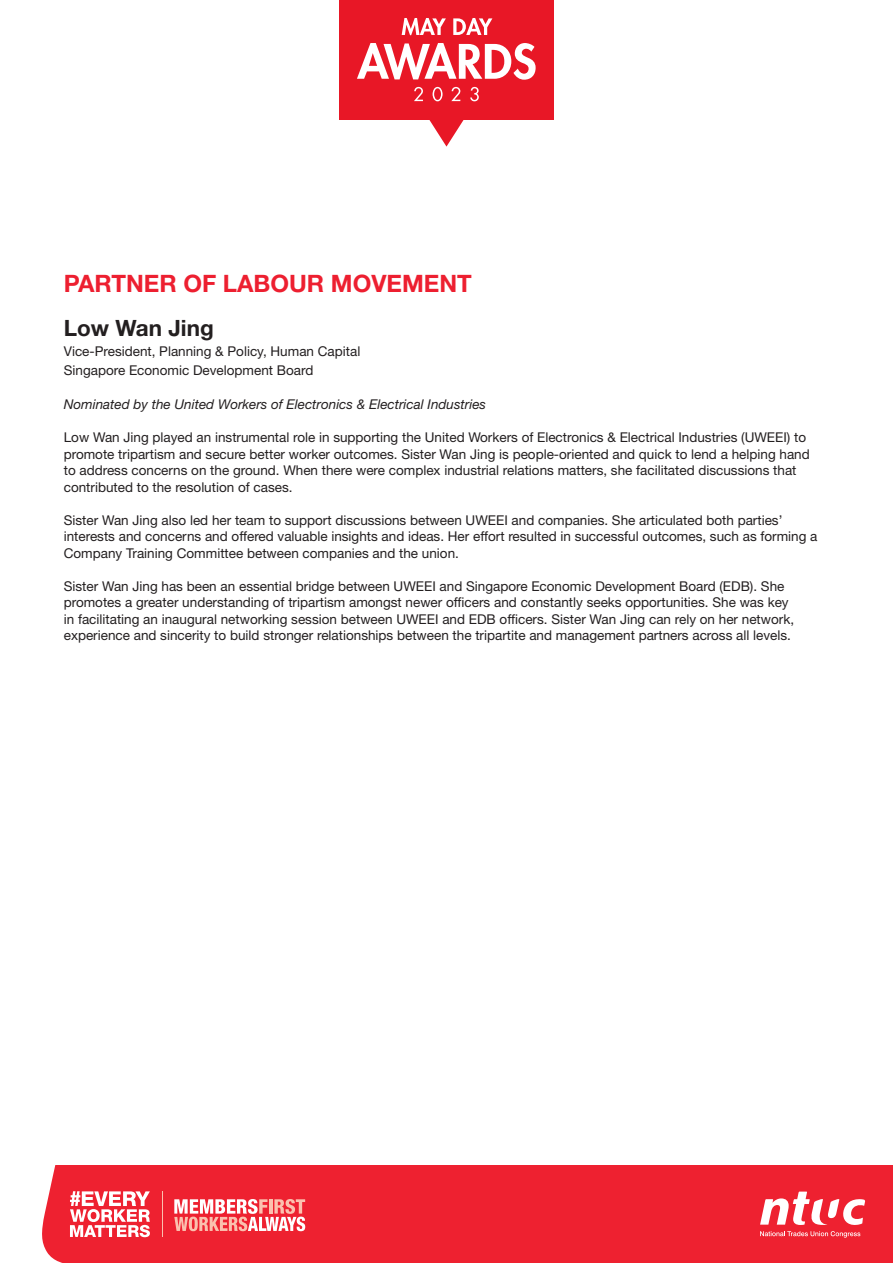
<style>
.page{position:relative;width:893px;height:1263px;background:#fff}
.page>*{position:absolute;margin:0;border:0;box-sizing:border-box;transform-origin:0 0}
.Awards_Title{font:700 24px "Helvetica Neue LT Std";color:#ed1f30}
.Name_of_Awardee{font:700 22.5px "Helvetica Neue LT Std";color:#231f20}
.Body_Text{font:13.5px/16.5px "Helvetica Neue LT Std";color:#231f20}
.Designation{font:13.5px "Helvetica Neue LT Std";color:#231f20}
.Nominated_by{font:italic 13.5px "Helvetica Neue LT Std";color:#231f20}
</style>
<div class="page">
<div style="left:42px;top:1166px;width:850px;height:97px;background:#ee2130"></div>
<svg style="left:760px;top:1231px;width:100px;height:6px"></svg>
<svg style="left:760px;top:1191px;width:105px;height:34px"></svg>
<hr style="left:162px;top:1191px;width:1px;height:46px;background:#fbc0ae">
<svg style="left:174px;top:1199px;width:131px;height:32px"></svg>
<svg style="left:70px;top:1191px;width:80px;height:46px"></svg>
<div style="left:339px;top:0;width:215px;height:119px;background:#e81726"></div>
<svg style="left:429px;top:119px;width:35px;height:28px"></svg>
<svg style="left:402px;top:18px;width:44px;height:17px"></svg>
<svg style="left:453px;top:18px;width:39px;height:17px"></svg>
<svg style="left:414px;top:87px;width:9px;height:14px"></svg>
<svg style="left:433px;top:87px;width:10px;height:14px"></svg>
<svg style="left:451px;top:87px;width:9px;height:14px"></svg>
<svg style="left:470px;top:87px;width:9px;height:14px"></svg>
<svg style="left:357px;top:43px;width:179px;height:37px"></svg>
<p class="Awards_Title" style="left:64px;top:269px;width:410px">PARTNER OF LABOUR MOVEMENT</p>
<p class="Name_of_Awardee" style="left:64px;top:314px;width:151px">Low Wan Jing</p>
<p class="Designation" style="left:64px;top:343px;width:298px">Vice-President, Planning &amp; Policy, Human Capital</p>
<p class="Designation" style="left:64px;top:362px;width:251px">Singapore Economic Development Board</p>
<p class="Nominated_by" style="left:64px;top:396px;width:424px">Nominated by the United Workers of Electronics &amp; Electrical Industries</p>
<p class="Body_Text" style="left:64px;top:429px;width:747px">Low Wan Jing played an instrumental role in supporting the United Workers of Electronics &amp; Electrical Industries (UWEEI) to promote tripartism and secure better worker outcomes. Sister Wan Jing is people-oriented and quick to lend a helping hand to address concerns on the ground. When there were complex industrial relations matters, she facilitated discussions that contributed to the resolution of cases.</p>
<p class="Body_Text" style="left:64px;top:511px;width:755px">Sister Wan Jing also led her team to support discussions between UWEEI and companies. She articulated both parties’ interests and concerns and offered valuable insights and ideas. Her effort resulted in successful outcomes, such as forming a<br>Company Training Committee between companies and the union.</p>
<p class="Body_Text" style="left:64px;top:577px;width:732px">Sister Wan Jing has been an essential bridge between UWEEI and Singapore Economic Development Board (EDB). She promotes a greater understanding of tripartism amongst newer officers and constantly seeks opportunities. She was key in facilitating an inaugural networking session between UWEEI and EDB officers. Sister Wan Jing can rely on her network, experience and sincerity to build stronger relationships between the tripartite and management partners across all levels.</p>
</div>
